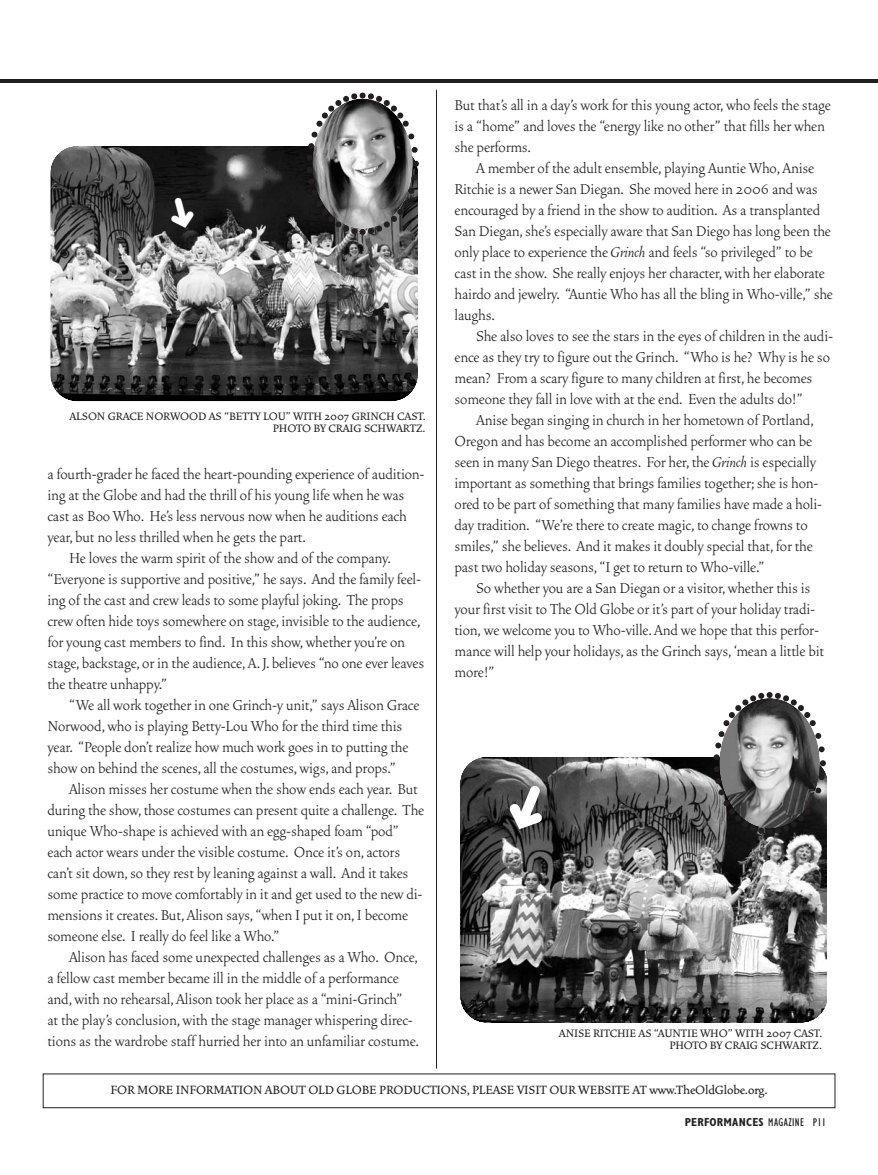
<style>
.page{position:relative;width:878px;height:1175px;background:#fff}
.page>*{position:absolute;margin:0;border:0;box-sizing:border-box;transform-origin:0 0}
.t1{font:300 18px/21px "Vendetta";letter-spacing:-.01em;color:#231f20}
.t2{font:500 15px "Vendetta";letter-spacing:-.01em;color:#231f20}
.t3{font:500 13.5px/12px "Vendetta";letter-spacing:-.01em;color:#231f20;text-align:right}
.t4{font:700 condensed 11.7px "Gill Sans";letter-spacing:.02em;color:#231f20}
.s1{font-style:italic}
.s2{font-weight:400}
</style>
<div class="page">
<hr style="left:0;top:79px;width:878px;height:4px;background:#231f20">
<div style="left:43px;top:1073px;width:792px;height:35px;border:1px solid #231f20"></div>
<img style="left:460px;top:756px;width:366px;height:267px;border-radius:27px">
<img style="left:50px;top:146px;width:368px;height:255px;border-radius:27px">
<hr style="left:436px;top:90px;width:1px;height:978px;background:#231f20">
<svg style="left:303px;top:92px;width:116px;height:147px"></svg>
<svg style="left:710px;top:692px;width:117px;height:146px"></svg>
<svg style="left:503px;top:780px;width:49px;height:55px;background:#424242"></svg>
<svg style="left:167px;top:195px;width:29px;height:36px"></svg>
<p class="t3" style="left:69px;top:409px;width:358px">ALSON GRACE NORWOOD AS “BETTY LOU” WITH 2007 GRINCH CAST.<br>PHOTO BY CRAIG SCHWARTZ.</p>
<p class="t1" style="left:47px;top:462px;width:378px">a fourth-grader he faced the heart-pounding experience of audition-</p>
<p class="t1" style="left:47px;top:483px;width:358px">ing at the Globe and had the thrill of his young life when he was</p>
<p class="t1" style="left:47px;top:504px;width:361px">cast as Boo Who. He’s less nervous now when he auditions each</p>
<p class="t1" style="left:47px;top:525px;width:260px">year, but no less thrilled when he gets the part.</p>
<p class="t1" style="left:69px;top:546px;width:323px">He loves the warm spirit of the show and of the company.</p>
<p class="t1" style="left:47px;top:567px;width:375px">“Everyone is supportive and positive,” he says. And the family feel-</p>
<p class="t1" style="left:47px;top:588px;width:357px">ing of the cast and crew leads to some playful joking. The props</p>
<p class="t1" style="left:47px;top:609px;width:374px">crew often hide toys somewhere on stage, invisible to the audience,</p>
<p class="t1" style="left:47px;top:630px;width:359px">for young cast members to find. In this show, whether you’re on</p>
<p class="t1" style="left:47px;top:651px;width:378px">stage, backstage, or in the audience, A. J. believes “no one ever leaves</p>
<p class="t1" style="left:47px;top:672px;width:121px">the theatre unhappy.”</p>
<p class="t1" style="left:69px;top:693px;width:352px">“We all work together in one Grinch-y unit,” says Alison Grace</p>
<p class="t1" style="left:47px;top:714px;width:356px">Norwood, who is playing Betty-Lou Who for the third time this</p>
<p class="t1" style="left:47px;top:735px;width:362px">year. “People don’t realize how much work goes in to putting the</p>
<p class="t1" style="left:47px;top:756px;width:350px">show on behind the scenes, all the costumes, wigs, and props.”</p>
<p class="t1" style="left:69px;top:777px;width:350px">Alison misses her costume when the show ends each year. But</p>
<p class="t1" style="left:47px;top:798px;width:378px">during the show, those costumes can present quite a challenge. The</p>
<p class="t1" style="left:47px;top:819px;width:353px">unique Who-shape is achieved with an egg-shaped foam “pod”</p>
<p class="t1" style="left:47px;top:840px;width:354px">each actor wears under the visible costume. Once it’s on, actors</p>
<p class="t1" style="left:47px;top:861px;width:362px">can’t sit down, so they rest by leaning against a wall. And it takes</p>
<p class="t1" style="left:47px;top:882px;width:376px">some practice to move comfortably in it and get used to the new di-</p>
<p class="t1" style="left:47px;top:903px;width:362px">mensions it creates. But, Alison says, “when I put it on, I become</p>
<p class="t1" style="left:47px;top:924px;width:234px">someone else. I really do feel like a Who.”</p>
<p class="t1" style="left:69px;top:945px;width:350px">Alison has faced some unexpected challenges as a Who. Once,</p>
<p class="t1" style="left:47px;top:966px;width:353px">a fellow cast member became ill in the middle of a performance</p>
<p class="t1" style="left:47px;top:987px;width:356px">and, with no rehearsal, Alison took her place as a “mini-Grinch”</p>
<p class="t1" style="left:47px;top:1008px;width:367px">at the play’s conclusion, with the stage manager whispering direc-</p>
<p class="t1" style="left:47px;top:1029px;width:373px">tions as the wardrobe staff hurried her into an unfamiliar costume.</p>
<p class="t1" style="left:454px;top:93px;width:378px">But that’s all in a day’s work for this young actor, who feels the stage is a “home” and loves the “energy like no other” that fills her when she performs.</p>
<p class="t1" style="left:454px;top:156px;width:380px;text-indent:22px">A member of the adult ensemble, playing Auntie Who, Anise Ritchie is a newer San Diegan. She moved here in 2006 and was encouraged by a friend in the show to audition. As a transplanted San Diegan, she’s especially aware that San Diego has long been the only place to experience the <span class="s1">Grinch</span> and feels “so privileged” to be cast in the show. She really enjoys her character, with her elaborate hairdo and jewelry. “Auntie Who has all the bling in Who-ville,” she laughs.</p>
<p class="t1" style="left:454px;top:324px;width:380px;text-indent:22px">She also loves to see the stars in the eyes of children in the audi&shy;ence as they try to figure out the Grinch. “Who is he? Why is he so mean? From a scary figure to many children at first, he becomes someone they fall in love with at the end. Even the adults do!”</p>
<p class="t1" style="left:454px;top:408px;width:369px;text-indent:22px">Anise began singing in church in her hometown of Portland, Oregon and has become an accomplished performer who can be seen in many San Diego theatres. For her, the <span class="s1">Grinch</span> is especially important as something that brings families together; she is hon&shy;ored to be part of something that many families have made a holi&shy;day tradition. “We’re there to create magic, to change frowns to smiles,” she believes. And it makes it doubly special that, for the past two holiday seasons, “I get to return to Who-ville.”</p>
<p class="t1" style="left:454px;top:576px;width:371px;text-indent:22px">So whether you are a San Diegan or a visitor, whether this is your first visit to The Old Globe or it’s part of your holiday tradi&shy;tion, we welcome you to Who-ville. And we hope that this perfor&shy;mance will help your holidays, as the Grinch says, ‘mean a little bit more!”</p>
<p class="t3" style="left:559px;top:1025px;width:265px">ANISE RITCHIE AS “AUNTIE WHO” WITH 2007 CAST.<br>PHOTO BY CRAIG SCHWARTZ.</p>
<p class="t2" style="left:110px;top:1079px;width:658px">FOR MORE INFORMATION ABOUT OLD GLOBE PRODUCTIONS, PLEASE VISIT OUR WEBSITE AT www.TheOldGlobe.org.</p>
<p class="t4" style="left:684px;top:1117px;width:143px">PERFORMANCES <span class="s2">MAGAZINE P11</span></p>
</div>
